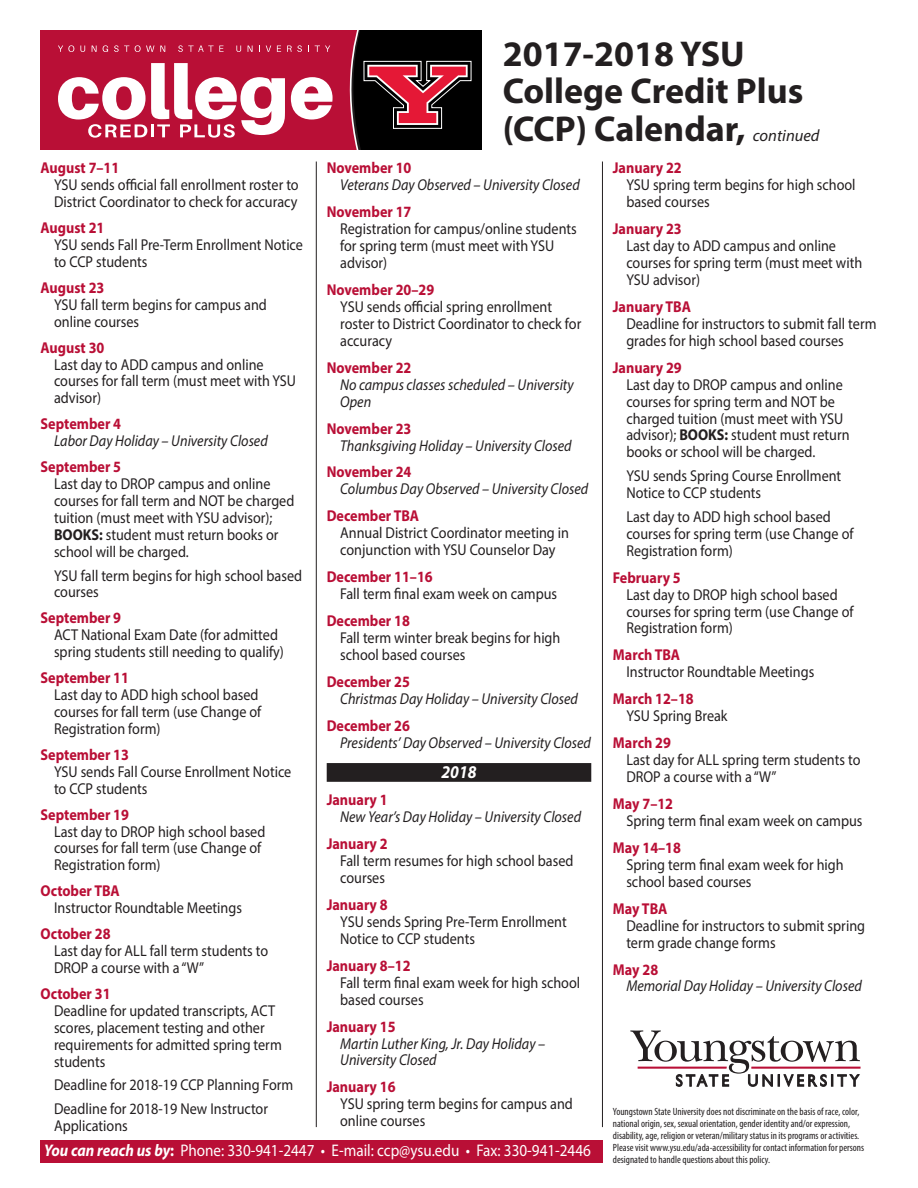
<style>
.page{position:relative;width:918px;height:1188px;background:#fff}
.page>*{position:absolute;margin:0;border:0;box-sizing:border-box;transform-origin:0 0}
.t1{font:700 36px/37.5px "Myriad Pro";color:#231f20}
.t2{font:italic 700 18px "Myriad Pro";color:#fff;scale:.9 1}
.t3{font:16.8px "Myriad Pro";color:#fff;scale:.9 1}
.t4{font:15.75px/17px "Myriad Pro";color:#231f20;scale:.9 1}
.t5{font:700 15.75px "Myriad Pro";color:#b90f36;scale:.9 1}
.t6{font:italic 15.75px/17px "Myriad Pro";color:#231f20;scale:.9 1}
.t7{font:condensed 10.5px/12px "Myriad Pro";color:#231f20}
.s1{font-weight:400;font-style:italic;font-size:16.5px}
.s2{font-weight:700}
.s3{font-weight:700;font-style:italic}
</style>
<div class="page">
<svg style="left:40px;top:30px;width:441px;height:119px;background:#800c27"></svg>
<svg style="left:363px;top:61px;width:109px;height:68px;background:#6c2e37"></svg>
<svg style="left:58px;top:45px;width:16px;height:7px"></svg>
<svg style="left:80px;top:46px;width:5px;height:6px"></svg>
<svg style="left:92px;top:46px;width:5px;height:6px"></svg>
<svg style="left:103px;top:45px;width:5px;height:7px"></svg>
<svg style="left:114px;top:45px;width:15px;height:7px"></svg>
<svg style="left:135px;top:45px;width:19px;height:7px"></svg>
<svg style="left:160px;top:46px;width:5px;height:6px"></svg>
<svg style="left:178px;top:45px;width:46px;height:7px"></svg>
<svg style="left:236px;top:46px;width:5px;height:6px"></svg>
<svg style="left:248px;top:46px;width:5px;height:6px"></svg>
<svg style="left:266px;top:46px;width:5px;height:6px"></svg>
<svg style="left:277px;top:46px;width:4px;height:6px"></svg>
<svg style="left:287px;top:45px;width:15px;height:7px"></svg>
<svg style="left:315px;top:46px;width:15px;height:6px"></svg>
<svg style="left:291px;top:77px;width:42px;height:43px"></svg>
<svg style="left:58px;top:63px;width:227px;height:75px"></svg>
<svg style="left:630px;top:1030px;width:231px;height:57px"></svg>
<div style="left:327px;top:763px;width:264px;height:19px;background:#231f20"></div>
<hr style="left:316px;top:162px;width:1px;height:965px;background:#231f20">
<hr style="left:602px;top:162px;width:1px;height:965px;background:#231f20">
<div style="left:41px;top:1140px;width:562px;height:23px;background:#b90f36"></div>
<h1 class="t1" style="left:503px;top:34px;width:318px">2017-2018 YSU<br>College Credit Plus (CCP) Calendar, <span class="s1">continued</span></h1>
<p class="t5" style="left:41px;top:158px;width:89px">August 7–11</p>
<p class="t4" style="left:54px;top:176px;width:273px">YSU sends official fall enrollment roster to<br>District Coordinator to check for accuracy</p>
<p class="t5" style="left:41px;top:218px;width:72px">August 21</p>
<p class="t4" style="left:54px;top:236px;width:278px">YSU sends Fall Pre-Term Enrollment Notice to CCP students</p>
<p class="t5" style="left:41px;top:277px;width:72px">August 23</p>
<p class="t4" style="left:54px;top:296px;width:238px">YSU fall term begins for campus and online courses</p>
<p class="t5" style="left:41px;top:337px;width:72px">August 30</p>
<p class="t4" style="left:54px;top:356px;width:270px">Last day to ADD campus and online courses for fall term (must meet with YSU advisor)</p>
<p class="t5" style="left:41px;top:414px;width:91px">September 4</p>
<p class="t6" style="left:54px;top:432px;width:239px">Labor Day Holiday – University Closed</p>
<p class="t5" style="left:41px;top:457px;width:91px">September 5</p>
<p class="t4" style="left:54px;top:475px;width:269px">Last day to DROP campus and online courses for fall term and NOT be charged tuition (must meet with YSU advisor); <span class="s2">BOOKS:</span> student must return books or school will be charged.</p>
<p class="t4" style="left:54px;top:567px;width:277px">YSU fall term begins for high school based courses</p>
<p class="t5" style="left:41px;top:608px;width:91px">September 9</p>
<p class="t4" style="left:54px;top:626px;width:257px">ACT National Exam Date (for admitted spring students still needing to qualify)</p>
<p class="t5" style="left:41px;top:668px;width:100px">September 11</p>
<p class="t4" style="left:54px;top:686px;width:232px">Last day to ADD high school based courses for fall term (use Change of<br>Registration form)</p>
<p class="t5" style="left:41px;top:744px;width:100px">September 13</p>
<p class="t4" style="left:54px;top:763px;width:265px">YSU sends Fall Course Enrollment Notice to CCP students</p>
<p class="t5" style="left:41px;top:804px;width:100px">September 19</p>
<p class="t4" style="left:54px;top:823px;width:236px">Last day to DROP high school based courses for fall term (use Change of<br>Registration form)</p>
<p class="t5" style="left:41px;top:881px;width:90px">October TBA</p>
<p class="t4" style="left:54px;top:899px;width:210px">Instructor Roundtable Meetings</p>
<p class="t5" style="left:41px;top:924px;width:79px">October 28</p>
<p class="t4" style="left:54px;top:942px;width:240px">Last day for ALL fall term students to<br>DROP a course with a “W”</p>
<p class="t5" style="left:41px;top:983px;width:79px">October 31</p>
<p class="t4" style="left:54px;top:1002px;width:255px">Deadline for updated transcripts, ACT scores, placement testing and other requirements for admitted spring term students</p>
<p class="t4" style="left:54px;top:1073px;width:267px;line-height:23.7px">Deadline for 2018-19 CCP Planning Form<br>Deadline for 2018-19 New Instructor</p>
<p class="t4" style="left:54px;top:1117px;width:84px">Applications</p>
<p class="t5" style="left:327px;top:158px;width:96px">November 10</p>
<p class="t6" style="left:340px;top:176px;width:268px">Veterans Day Observed – University Closed</p>
<p class="t5" style="left:327px;top:202px;width:96px">November 17</p>
<p class="t4" style="left:340px;top:220px;width:264px">Registration for campus/online students for spring term (must meet with YSU advisor)</p>
<p class="t5" style="left:327px;top:279px;width:121px">November 20–29</p>
<p class="t4" style="left:340px;top:298px;width:269px">YSU sends official spring enrollment roster to District Coordinator to check for accuracy</p>
<p class="t5" style="left:327px;top:357px;width:96px">November 22</p>
<p class="t6" style="left:340px;top:376px;width:261px">No campus classes scheduled – University<br>Open</p>
<p class="t5" style="left:327px;top:418px;width:96px">November 23</p>
<p class="t6" style="left:340px;top:437px;width:259px">Thanksgiving Holiday – University Closed</p>
<p class="t5" style="left:327px;top:462px;width:96px">November 24</p>
<p class="t6" style="left:340px;top:480px;width:277px">Columbus Day Observed – University Closed</p>
<p class="t5" style="left:327px;top:506px;width:104px">December TBA</p>
<p class="t4" style="left:340px;top:524px;width:256px">Annual District Coordinator meeting in conjunction with YSU Counselor Day</p>
<p class="t5" style="left:327px;top:567px;width:119px">December 11–16</p>
<p class="t4" style="left:340px;top:585px;width:243px">Fall term final exam week on campus</p>
<p class="t5" style="left:327px;top:610px;width:94px">December 18</p>
<p class="t4" style="left:340px;top:629px;width:246px">Fall term winter break begins for high school based courses</p>
<p class="t5" style="left:327px;top:671px;width:94px">December 25</p>
<p class="t6" style="left:340px;top:690px;width:266px">Christmas Day Holiday – University Closed</p>
<p class="t5" style="left:327px;top:715px;width:94px">December 26</p>
<p class="t6" style="left:340px;top:734px;width:280px">Presidents’ Day Observed – University Closed</p>
<p class="t2" style="left:441px;top:761px;width:40px">2018</p>
<p class="t5" style="left:327px;top:790px;width:69px">January 1</p>
<p class="t6" style="left:340px;top:808px;width:269px">New Year’s Day Holiday – University Closed</p>
<p class="t5" style="left:327px;top:834px;width:69px">January 2</p>
<p class="t4" style="left:340px;top:852px;width:261px">Fall term resumes for high school based courses</p>
<p class="t5" style="left:327px;top:894px;width:69px">January 8</p>
<p class="t4" style="left:340px;top:913px;width:253px">YSU sends Spring Pre-Term Enrollment<br>Notice to CCP students</p>
<p class="t5" style="left:327px;top:955px;width:95px">January 8–12</p>
<p class="t4" style="left:340px;top:974px;width:268px">Fall term final exam week for high school based courses</p>
<p class="t5" style="left:327px;top:1016px;width:78px">January 15</p>
<p class="t6" style="left:340px;top:1035px;width:229px">Martin Luther King, Jr. Day Holiday –<br>University Closed</p>
<p class="t5" style="left:327px;top:1077px;width:78px">January 16</p>
<p class="t4" style="left:340px;top:1095px;width:260px">YSU spring term begins for campus and online courses</p>
<p class="t3" style="left:44px;top:1140px;width:609px"><span class="s3">You can reach us by</span><span class="s2">:</span> Phone: 330-941-2447 • E-mail: ccp@ysu.edu • Fax: 330-941-2446</p>
<p class="t5" style="left:613px;top:158px;width:78px">January 22</p>
<p class="t4" style="left:626px;top:176px;width:256px">YSU spring term begins for high school based courses</p>
<p class="t5" style="left:613px;top:219px;width:78px">January 23</p>
<p class="t4" style="left:626px;top:237px;width:264px">Last day to ADD campus and online courses for spring term (must meet with<br>YSU advisor)</p>
<p class="t5" style="left:613px;top:296px;width:88px">January TBA</p>
<p class="t4" style="left:626px;top:315px;width:279px">Deadline for instructors to submit fall term grades for high school based courses</p>
<p class="t5" style="left:613px;top:357px;width:78px">January 29</p>
<p class="t4" style="left:626px;top:376px;width:250px">Last day to DROP campus and online courses for spring term and NOT be charged tuition (must meet with YSU advisor); <span class="s2">BOOKS:</span> student must return books or school will be charged.</p>
<p class="t4" style="left:626px;top:467px;width:240px">YSU sends Spring Course Enrollment<br>Notice to CCP students</p>
<p class="t4" style="left:626px;top:508px;width:254px">Last day to ADD high school based courses for spring term (use Change of<br>Registration form)</p>
<p class="t5" style="left:613px;top:567px;width:77px">February 5</p>
<p class="t4" style="left:626px;top:586px;width:254px">Last day to DROP high school based courses for spring term (use Change of<br>Registration form)</p>
<p class="t5" style="left:613px;top:645px;width:76px">March TBA</p>
<p class="t4" style="left:626px;top:663px;width:210px">Instructor Roundtable Meetings</p>
<p class="t5" style="left:613px;top:689px;width:91px">March 12–18</p>
<p class="t4" style="left:626px;top:707px;width:114px">YSU Spring Break</p>
<p class="t5" style="left:613px;top:733px;width:66px">March 29</p>
<p class="t4" style="left:626px;top:751px;width:262px">Last day for ALL spring term students to<br>DROP a course with a “W”</p>
<p class="t5" style="left:613px;top:793px;width:69px">May 7–12</p>
<p class="t4" style="left:626px;top:812px;width:264px">Spring term final exam week on campus</p>
<p class="t5" style="left:613px;top:837px;width:77px">May 14–18</p>
<p class="t4" style="left:626px;top:856px;width:243px">Spring term final exam week for high school based courses</p>
<p class="t5" style="left:613px;top:898px;width:62px">May TBA</p>
<p class="t4" style="left:626px;top:917px;width:267px">Deadline for instructors to submit spring term grade change forms</p>
<p class="t5" style="left:613px;top:959px;width:52px">May 28</p>
<p class="t6" style="left:626px;top:977px;width:263px">Memorial Day Holiday – University Closed</p>
<p class="t7" style="left:613px;top:1106px;width:253px">Youngstown State University does not discriminate on the basis of race, color, national origin, sex, sexual orientation, gender identity and/or expression, disability, age, religion or veteran/military status in its programs or activities.<br>Please visit www.ysu.edu/ada-accessibility for contact information for persons designated to handle questions about this policy.</p>
</div>
